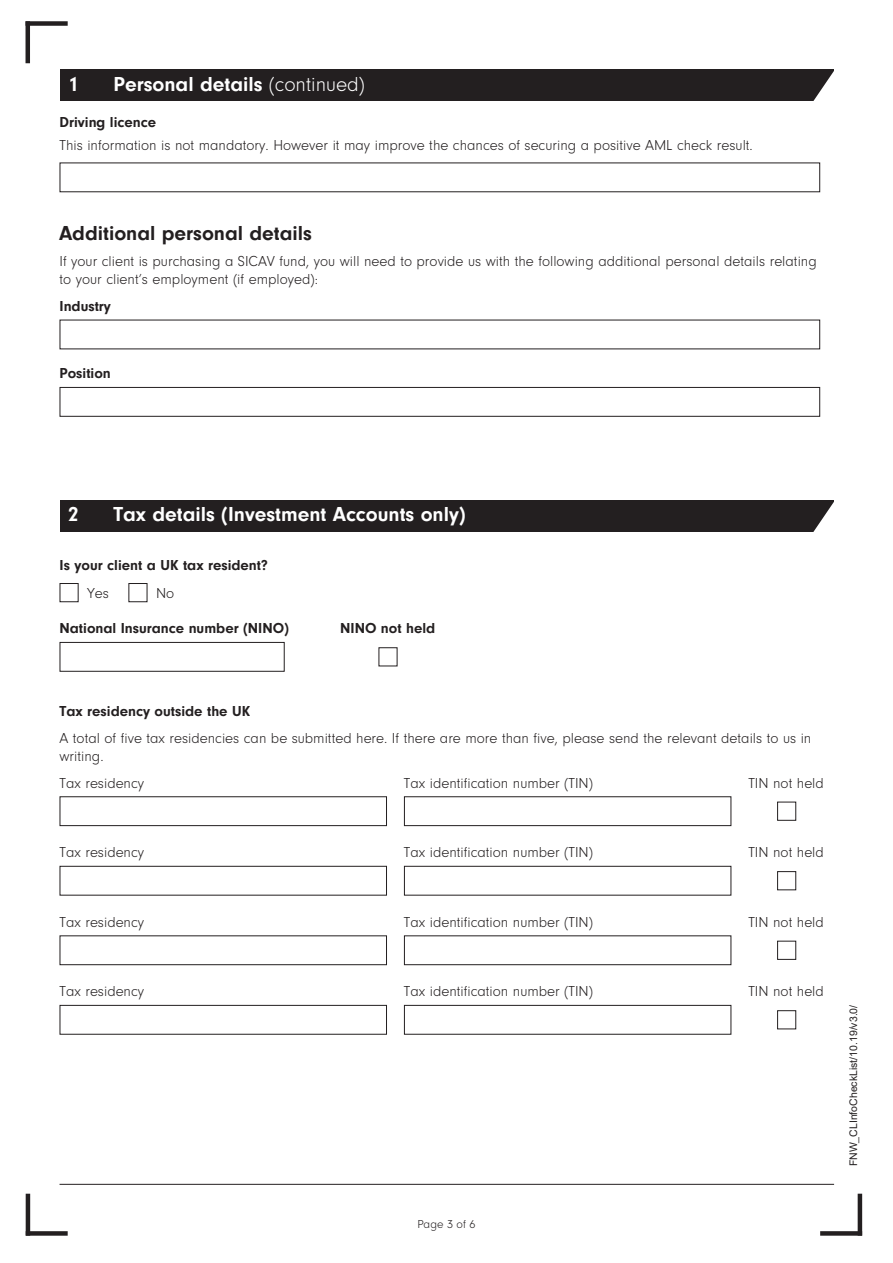
<style>
.page{position:relative;width:893px;height:1263px;background:#fff}
.page>*{position:absolute;margin:0;border:0;box-sizing:border-box;transform-origin:0 0}
.t1{font:700 21px "Neuzeit Gro";color:#fff}
.t2{font:700 21px "Neuzeit Gro";color:#231f20}
.t3{font:300 15px/18px "Neuzeit Gro";color:#231f20}
.t4{font:700 15px "Neuzeit Gro";color:#231f20}
.t5{font:300 12px "Neuzeit Gro";color:#231f20}
.t6{font:10.5px "Arial";color:#231f20}
.s1{font-weight:300}
</style>
<div class="page">
<div style="left:26px;top:21px;width:42px;height:5px;background:#231f20"></div>
<hr style="left:26px;top:21px;width:4px;height:42px;background:#231f20">
<hr style="left:26px;top:1194px;width:4px;height:42px;background:#231f20">
<div style="left:26px;top:1231px;width:42px;height:5px;background:#231f20"></div>
<hr style="left:60px;top:1184px;width:774px;height:1px;background:#231f20">
<div style="left:820px;top:1231px;width:42px;height:5px;background:#231f20"></div>
<hr style="left:858px;top:1194px;width:4px;height:41px;background:#231f20">
<div style="left:60px;top:500px;width:773px;height:32px;background:#231f20"></div>
<svg style="left:813px;top:500px;width:21px;height:32px"></svg>
<div style="left:60px;top:583px;width:19px;height:19px;border:1px solid #231f20"></div>
<div style="left:128px;top:583px;width:19px;height:19px;border:1px solid #231f20"></div>
<div style="left:60px;top:642px;width:225px;height:30px;border:1px solid #231f20"></div>
<div style="left:777px;top:802px;width:19px;height:19px;border:1px solid #231f20"></div>
<div style="left:60px;top:796px;width:327px;height:30px;border:1px solid #231f20"></div>
<div style="left:404px;top:796px;width:327px;height:30px;border:1px solid #231f20"></div>
<div style="left:777px;top:871px;width:19px;height:19px;border:1px solid #231f20"></div>
<div style="left:60px;top:866px;width:327px;height:30px;border:1px solid #231f20"></div>
<div style="left:404px;top:866px;width:327px;height:30px;border:1px solid #231f20"></div>
<div style="left:777px;top:1010px;width:19px;height:19px;border:1px solid #231f20"></div>
<div style="left:60px;top:1005px;width:327px;height:30px;border:1px solid #231f20"></div>
<div style="left:404px;top:1005px;width:327px;height:30px;border:1px solid #231f20"></div>
<div style="left:777px;top:941px;width:19px;height:19px;border:1px solid #231f20"></div>
<div style="left:60px;top:935px;width:327px;height:30px;border:1px solid #231f20"></div>
<div style="left:404px;top:935px;width:327px;height:30px;border:1px solid #231f20"></div>
<div style="left:60px;top:387px;width:760px;height:30px;border:1px solid #231f20"></div>
<div style="left:60px;top:69px;width:773px;height:32px;background:#231f20"></div>
<svg style="left:813px;top:69px;width:21px;height:32px"></svg>
<p class="t1" style="left:68px;top:72px;width:12px">1</p>
<p class="t1" style="left:114px;top:72px;width:253px">Personal details <span class="s1">(continued)</span></p>
<p class="t4" style="left:60px;top:114px;width:98px">Driving licence</p>
<p class="t3" style="left:60px;top:136px;width:695px">This information is not mandatory. However it may improve the chances of securing a positive AML check result.</p>
<p class="t2" style="left:59px;top:222px;width:255px">Additional personal details</p>
<p class="t3" style="left:60px;top:252px;width:759px">If your client is purchasing a SICAV fund, you will need to provide us with the following additional personal details relating to your client’s employment (if employed):</p>
<p class="t4" style="left:60px;top:298px;width:53px">Industry</p>
<p class="t4" style="left:60px;top:365px;width:53px">Position</p>
<p class="t1" style="left:68px;top:503px;width:12px">2</p>
<p class="t1" style="left:114px;top:503px;width:354px">Tax details (Investment Accounts only)</p>
<p class="t4" style="left:60px;top:557px;width:210px">Is your client a UK tax resident?</p>
<p class="t3" style="left:87px;top:584px;width:23px">Yes</p>
<p class="t3" style="left:156px;top:584px;width:20px">No</p>
<p class="t4" style="left:60px;top:620px;width:231px">National Insurance number (NINO)</p>
<p class="t4" style="left:340px;top:620px;width:97px">NINO not held</p>
<p class="t4" style="left:60px;top:702px;width:192px">Tax residency outside the UK</p>
<p class="t3" style="left:60px;top:729px;width:753px">A total of five tax residencies can be submitted here. If there are more than five, please send the relevant details to us in writing.</p>
<p class="t3" style="left:60px;top:774px;width:86px">Tax residency</p>
<p class="t3" style="left:404px;top:774px;width:191px">Tax identification number (TIN)</p>
<p class="t3" style="left:748px;top:774px;width:77px">TIN not held</p>
<p class="t3" style="left:60px;top:844px;width:86px">Tax residency</p>
<p class="t3" style="left:404px;top:844px;width:191px">Tax identification number (TIN)</p>
<p class="t3" style="left:748px;top:844px;width:77px">TIN not held</p>
<p class="t3" style="left:60px;top:913px;width:86px">Tax residency</p>
<p class="t3" style="left:404px;top:913px;width:191px">Tax identification number (TIN)</p>
<p class="t3" style="left:748px;top:913px;width:77px">TIN not held</p>
<p class="t3" style="left:60px;top:983px;width:86px">Tax residency</p>
<p class="t3" style="left:404px;top:983px;width:191px">Tax identification number (TIN)</p>
<p class="t3" style="left:748px;top:983px;width:77px">TIN not held</p>
<p class="t5" style="left:417px;top:1218px;width:60px">Page 3 of 6</p>
<p class="t6" style="left:846px;top:1166px;width:163px;rotate:-90deg">FNW_CLInfoCheckList/10.19/v3.0/</p>
</div>
